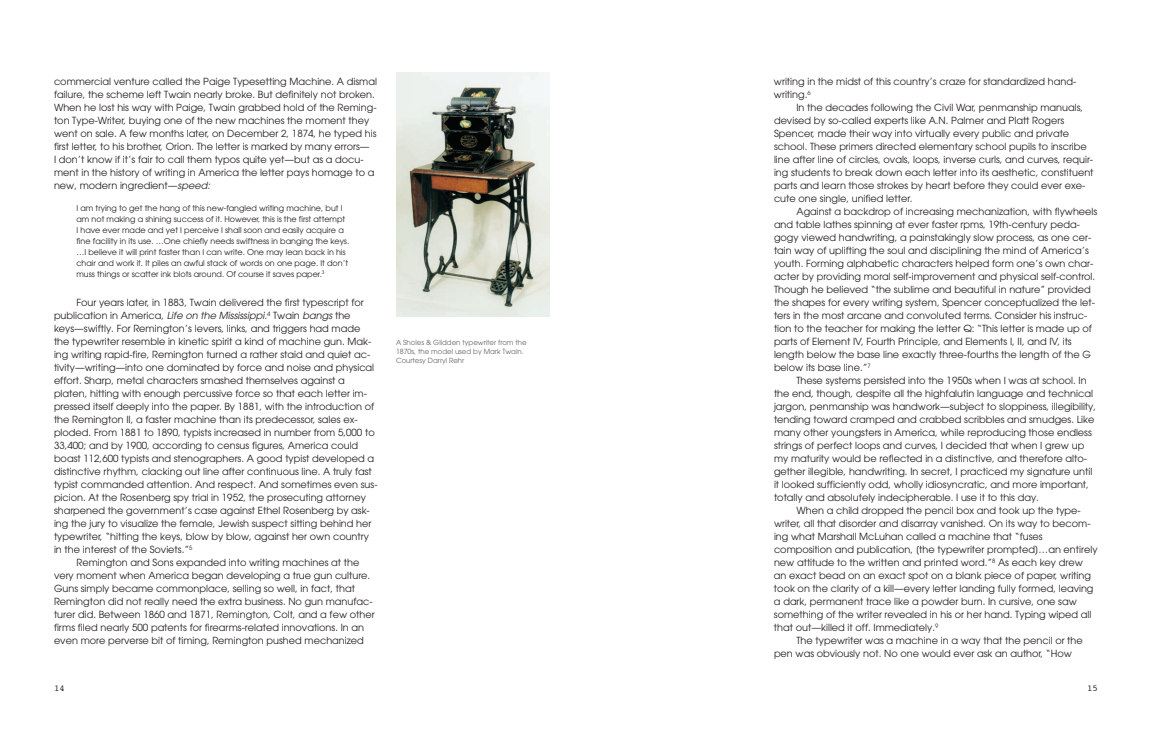
<style>
.page{position:relative;width:1152px;height:738px;background:#fff}
.page>*{position:absolute;margin:0;border:0;box-sizing:border-box;transform-origin:0 0}
.t1{font:9.8px/13px "Avant Garde";color:#231f20}
.t2{font:9px "Courier";color:#231f20}
.t3{font:8px/11px "Avant Garde";color:#231f20}
.t4{font:7px/9px "Avant Garde";color:#666}
.s1{font-style:italic}
</style>
<div class="page">
<img style="left:396px;top:73px;width:153px;height:243px">
<p class="t1" style="left:54px;top:76px;width:324px">commercial venture called the Paige Typesetting Machine. A dismal failure, the scheme left Twain nearly broke. But definitely not broken.<br>When he lost his way with Paige, Twain grabbed hold of the Reming&shy;ton Type-Writer, buying one of the new machines the moment they went on sale. A few months later, on December 2, 1874, he typed his first letter, to his brother, Orion. The letter is marked by many errors—<br>I don’t know if it’s fair to call them typos quite yet—but as a docu&shy;ment in the history of writing in America the letter pays homage to a new, modern ingredient—<span class="s1">speed:</span></p>
<p class="t3" style="left:76px;top:203px;width:274px">I am trying to get the hang of this new-fangled writing machine, but I am not making a shining success of it. However, this is the first attempt<br>I have ever made and yet I perceive I shall soon and easily acquire a fine facility in its use. …One chiefly needs swiftness in banging the keys. …I believe it will print faster than I can write. One may lean back in his chair and work it. It piles an awful stack of words on one page. It don’t muss things or scatter ink blots around. Of course it saves paper.<sup>3</sup></p>
<p class="t1" style="left:76px;top:297px;width:289px">Four years later, in 1883, Twain delivered the first typescript for</p>
<p class="t1" style="left:54px;top:310px;width:298px">publication in America, <span class="s1">Life on the Mississippi.</span><sup>4</sup> Twain <span class="s1">bangs</span> the</p>
<p class="t1" style="left:54px;top:323px;width:308px">keys—swiftly. For Remington’s levers, links, and triggers had made</p>
<p class="t1" style="left:54px;top:336px;width:319px">the typewriter resemble in kinetic spirit a kind of machine gun. Mak-</p>
<p class="t1" style="left:54px;top:349px;width:318px">ing writing rapid-fire, Remington turned a rather staid and quiet ac-</p>
<p class="t1" style="left:54px;top:362px;width:322px">tivity—writing—into one dominated by force and noise and physical</p>
<p class="t1" style="left:54px;top:375px;width:292px">effort. Sharp, metal characters smashed themselves against a</p>
<p class="t1" style="left:54px;top:388px;width:315px">platen, hitting with enough percussive force so that each letter im-</p>
<p class="t1" style="left:54px;top:401px;width:322px">pressed itself deeply into the paper. By 1881, with the introduction of</p>
<p class="t1" style="left:54px;top:414px;width:305px">the Remington II, a faster machine than its predecessor, sales ex-</p>
<p class="t1" style="left:54px;top:427px;width:322px">ploded. From 1881 to 1890, typists increased in number from 5,000 to</p>
<p class="t1" style="left:54px;top:440px;width:306px">33,400; and by 1900, according to census figures, America could</p>
<p class="t1" style="left:54px;top:453px;width:322px">boast 112,600 typists and stenographers. A good typist developed a</p>
<p class="t1" style="left:54px;top:466px;width:319px">distinctive rhythm, clacking out line after continuous line. A truly fast</p>
<p class="t1" style="left:54px;top:479px;width:325px">typist commanded attention. And respect. And sometimes even sus-</p>
<p class="t1" style="left:54px;top:492px;width:314px">picion. At the Rosenberg spy trial in 1952, the prosecuting attorney</p>
<p class="t1" style="left:54px;top:505px;width:317px">sharpened the government’s case against Ethel Rosenberg by ask-</p>
<p class="t1" style="left:54px;top:518px;width:319px">ing the jury to visualize the female, Jewish suspect sitting behind her</p>
<p class="t1" style="left:54px;top:531px;width:317px">typewriter, “hitting the keys, blow by blow, against her own country</p>
<p class="t1" style="left:54px;top:544px;width:140px">in the interest of the Soviets.”<sup>5</sup></p>
<p class="t1" style="left:76px;top:557px;width:285px">Remington and Sons expanded into writing machines at the</p>
<p class="t1" style="left:54px;top:570px;width:318px">very moment when America began developing a true gun culture.</p>
<p class="t1" style="left:54px;top:583px;width:303px">Guns simply became commonplace, selling so well, in fact, that</p>
<p class="t1" style="left:54px;top:596px;width:320px">Remington did not really need the extra business. No gun manufac-</p>
<p class="t1" style="left:54px;top:609px;width:322px">turer did. Between 1860 and 1871, Remington, Colt, and a few other</p>
<p class="t1" style="left:54px;top:622px;width:312px">firms filed nearly 500 patents for firearms-related innovations. In an</p>
<p class="t1" style="left:54px;top:635px;width:311px">even more perverse bit of timing, Remington pushed mechanized</p>
<p class="t4" style="left:396px;top:339px;width:132px">A Sholes &amp; Glidden typewriter from the<br>1870s, the model used by Mark Twain.<br>Courtesy Darryl Rehr</p>
<p class="t1" style="left:774px;top:76px;width:304px">writing in the midst of this country’s craze for standardized hand&shy;writing.<sup>6</sup></p>
<p class="t1" style="left:774px;top:102px;width:321px;text-indent:22px">In the decades following the Civil War, penmanship manuals, devised by so-called experts like A.N. Palmer and Platt Rogers Spencer, made their way into virtually every public and private school. These primers directed elementary school pupils to inscribe line after line of circles, ovals, loops, inverse curls, and curves, requir&shy;ing students to break down each letter into its aesthetic, constituent parts and learn those strokes by heart before they could ever exe&shy;cute one single, unified letter.</p>
<p class="t1" style="left:774px;top:206px;width:325px;text-indent:22px">Against a backdrop of increasing mechanization, with flywheels and table lathes spinning at ever faster rpms, 19th-century peda&shy;gogy viewed handwriting, a painstakingly slow process, as one cer&shy;tain way of uplifting the soul and disciplining the mind of America’s youth. Forming alphabetic characters helped form one’s own char&shy;acter by providing moral self-improvement and physical self-control.<br>Though he believed “the sublime and beautiful in nature” provided the shapes for every writing system, Spencer conceptualized the let&shy;ters in the most arcane and convoluted terms. Consider his instruc&shy;tion to the teacher for making the letter Q: “This letter is made up of parts of Element IV, Fourth Principle, and Elements I, II, and IV, its length below the base line exactly three-fourths the length of the G below its base line.”<sup>7</sup></p>
<p class="t1" style="left:796px;top:375px;width:292px">These systems persisted into the 1950s when I was at school. In</p>
<p class="t1" style="left:774px;top:388px;width:320px">the end, though, despite all the highfalutin language and technical</p>
<p class="t1" style="left:774px;top:401px;width:324px">jargon, penmanship was handwork—subject to sloppiness, illegibility,</p>
<p class="t1" style="left:774px;top:414px;width:322px">tending toward cramped and crabbed scribbles and smudges. Like</p>
<p class="t1" style="left:774px;top:427px;width:319px">many other youngsters in America, while reproducing those endless</p>
<p class="t1" style="left:774px;top:440px;width:312px">strings of perfect loops and curves, I decided that when I grew up</p>
<p class="t1" style="left:774px;top:453px;width:315px">my maturity would be reflected in a distinctive, and therefore alto-</p>
<p class="t1" style="left:774px;top:466px;width:320px">gether illegible, handwriting. In secret, I practiced my signature until</p>
<p class="t1" style="left:774px;top:479px;width:316px">it looked sufficiently odd, wholly idiosyncratic, and more important,</p>
<p class="t1" style="left:774px;top:492px;width:266px">totally and absolutely indecipherable. I use it to this day.</p>
<p class="t1" style="left:796px;top:505px;width:286px">When a child dropped the pencil box and took up the type-</p>
<p class="t1" style="left:774px;top:518px;width:318px">writer, all that disorder and disarray vanished. On its way to becom-</p>
<p class="t1" style="left:774px;top:531px;width:270px">ing what Marshall McLuhan called a machine that “fuses</p>
<p class="t1" style="left:774px;top:544px;width:325px">composition and publication, [the typewriter prompted]…an entirely</p>
<p class="t1" style="left:774px;top:557px;width:310px">new attitude to the written and printed word.”<sup>8</sup> As each key drew</p>
<p class="t1" style="left:774px;top:570px;width:319px">an exact bead on an exact spot on a blank piece of paper, writing</p>
<p class="t1" style="left:774px;top:583px;width:321px">took on the clarity of a kill—every letter landing fully formed, leaving</p>
<p class="t1" style="left:774px;top:596px;width:304px">a dark, permanent trace like a powder burn. In cursive, one saw</p>
<p class="t1" style="left:774px;top:609px;width:319px">something of the writer revealed in his or her hand. Typing wiped all</p>
<p class="t1" style="left:774px;top:622px;width:166px">that out—killed it off. Immediately.<sup>9</sup></p>
<p class="t1" style="left:796px;top:635px;width:288px">The typewriter was a machine in a way that the pencil or the</p>
<p class="t1" style="left:774px;top:648px;width:299px">pen was obviously not. No one would ever ask an author, “How</p>
<p class="t2" style="left:54px;top:684px;width:12px">14</p>
<p class="t2" style="left:1087px;top:684px;width:12px">15</p>
</div>
